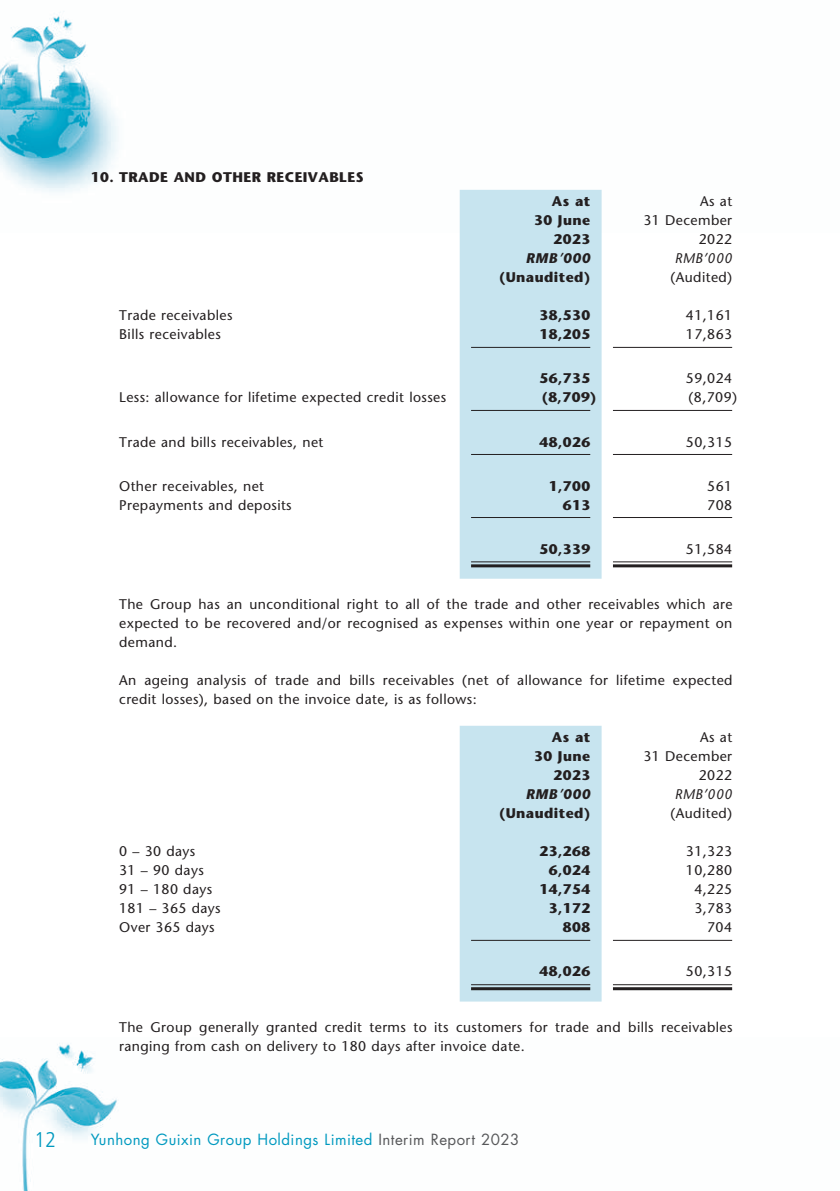
<style>
.page{position:relative;width:840px;height:1191px;background:#fff}
.page>*{position:absolute;margin:0;border:0;box-sizing:border-box;transform-origin:0 0}
.t1{font:300 21.4px "Frutiger LT Std";color:#0099bf;scale:.9 1}
.t2{font:15px "Futura Std";letter-spacing:.03em;color:#0099bf}
.t3{font:500 14px/19px "Stone Sans Std";letter-spacing:.03em;color:#231f20;text-align:right}
.t4{font:700 14px/19px "Stone Sans Std";letter-spacing:.03em;color:#231f20;text-align:right}
.t5{font:italic 700 14px "Stone Sans Std";letter-spacing:.03em;color:#231f20}
.t6{font:italic 500 14px "Stone Sans Std";letter-spacing:.03em;color:#231f20}
.s1{color:#57585a}
</style>
<div class="page">
<img style="left:0;top:1043px;width:117px;height:148px">
<img style="left:0;top:11px;width:602px;height:221px">
<div style="left:459px;top:190px;width:142px;height:388px;background:#c7e4ef"></div>
<hr style="left:471px;top:347px;width:119px;height:1px;background:#231f20">
<hr style="left:612px;top:347px;width:119px;height:1px;background:#231f20">
<hr style="left:471px;top:410px;width:119px;height:1px;background:#231f20">
<hr style="left:612px;top:410px;width:119px;height:1px;background:#231f20">
<hr style="left:471px;top:454px;width:119px;height:1px;background:#231f20">
<hr style="left:612px;top:454px;width:119px;height:1px;background:#231f20">
<hr style="left:471px;top:517px;width:119px;height:1px;background:#231f20">
<hr style="left:612px;top:517px;width:119px;height:1px;background:#231f20">
<hr style="left:471px;top:561px;width:119px;height:1px;background:#231f20">
<hr style="left:471px;top:564px;width:119px;height:3px;background:#231f20">
<hr style="left:612px;top:561px;width:119px;height:1px;background:#231f20">
<hr style="left:612px;top:564px;width:119px;height:3px;background:#231f20">
<div style="left:459px;top:725px;width:142px;height:276px;background:#c7e4ef"></div>
<hr style="left:471px;top:940px;width:119px;height:1px;background:#231f20">
<hr style="left:612px;top:940px;width:119px;height:1px;background:#231f20">
<hr style="left:471px;top:984px;width:119px;height:1px;background:#231f20">
<hr style="left:471px;top:987px;width:119px;height:3px;background:#231f20">
<hr style="left:612px;top:984px;width:119px;height:1px;background:#231f20">
<hr style="left:612px;top:987px;width:119px;height:3px;background:#231f20">
<p class="t4" style="left:91px;top:167px;width:274px">10. TRADE AND OTHER RECEIVABLES</p>
<p class="t4" style="left:534px;top:192px;width:58px">As at<br>30 June<br>2023</p>
<p class="t3" style="left:643px;top:192px;width:90px">As at<br>31 December<br>2022</p>
<p class="t5" style="left:525px;top:250px;width:66px">RMB’000</p>
<p class="t6" style="left:674px;top:250px;width:59px">RMB’000</p>
<p class="t4" style="left:498px;top:268px;width:93px">(Unaudited)</p>
<p class="t3" style="left:670px;top:268px;width:63px">(Audited)</p>
<p class="t3" style="left:119px;top:306px;width:115px">Trade receivables</p>
<p class="t4" style="left:539px;top:306px;width:52px">38,530</p>
<p class="t3" style="left:685px;top:306px;width:48px">41,161</p>
<p class="t3" style="left:119px;top:325px;width:103px">Bills receivables</p>
<p class="t4" style="left:539px;top:325px;width:52px">18,205</p>
<p class="t3" style="left:685px;top:325px;width:48px">17,863</p>
<p class="t4" style="left:539px;top:369px;width:52px">56,735</p>
<p class="t3" style="left:685px;top:369px;width:48px">59,024</p>
<p class="t3" style="left:119px;top:388px;width:328px">Less: allowance for lifetime expected credit losses</p>
<p class="t4" style="left:541px;top:388px;width:56px">(8,709)</p>
<p class="t3" style="left:688px;top:388px;width:50px">(8,709)</p>
<p class="t3" style="left:119px;top:432px;width:205px">Trade and bills receivables, net</p>
<p class="t4" style="left:539px;top:432px;width:52px">48,026</p>
<p class="t3" style="left:685px;top:432px;width:48px">50,315</p>
<p class="t3" style="left:119px;top:476px;width:146px">Other receivables, net</p>
<p class="t4" style="left:548px;top:476px;width:43px">1,700</p>
<p class="t3" style="left:706px;top:476px;width:26px">561</p>
<p class="t3" style="left:119px;top:495px;width:174px">Prepayments and deposits</p>
<p class="t4" style="left:562px;top:495px;width:29px">613</p>
<p class="t3" style="left:706px;top:495px;width:26px">708</p>
<p class="t4" style="left:539px;top:539px;width:52px">50,339</p>
<p class="t3" style="left:685px;top:539px;width:48px">51,584</p>
<p class="t3" style="left:119px;top:595px;width:614px;text-align:justify">The Group has an unconditional right to all of the trade and other receivables which are expected to be recovered and/or recognised as expenses within one year or repayment on demand.</p>
<p class="t3" style="left:119px;top:671px;width:614px;text-align:left">An ageing analysis of trade and bills receivables (net of allowance for lifetime expected credit losses), based on the invoice date, is as follows:</p>
<p class="t4" style="left:534px;top:728px;width:58px">As at<br>30 June<br>2023</p>
<p class="t3" style="left:643px;top:728px;width:90px">As at<br>31 December<br>2022</p>
<p class="t5" style="left:525px;top:786px;width:66px">RMB’000</p>
<p class="t6" style="left:674px;top:786px;width:59px">RMB’000</p>
<p class="t4" style="left:498px;top:804px;width:93px">(Unaudited)</p>
<p class="t3" style="left:670px;top:804px;width:63px">(Audited)</p>
<p class="t3" style="left:119px;top:842px;width:78px">0 – 30 days</p>
<p class="t4" style="left:539px;top:842px;width:52px">23,268</p>
<p class="t3" style="left:685px;top:842px;width:48px">31,323</p>
<p class="t3" style="left:119px;top:861px;width:86px">31 – 90 days</p>
<p class="t4" style="left:548px;top:861px;width:43px">6,024</p>
<p class="t3" style="left:685px;top:861px;width:48px">10,280</p>
<p class="t3" style="left:119px;top:880px;width:94px">91 – 180 days</p>
<p class="t4" style="left:539px;top:880px;width:52px">14,754</p>
<p class="t3" style="left:694px;top:880px;width:39px">4,225</p>
<p class="t3" style="left:119px;top:899px;width:103px">181 – 365 days</p>
<p class="t4" style="left:548px;top:899px;width:43px">3,172</p>
<p class="t3" style="left:694px;top:899px;width:39px">3,783</p>
<p class="t3" style="left:119px;top:918px;width:97px">Over 365 days</p>
<p class="t4" style="left:562px;top:918px;width:29px">808</p>
<p class="t3" style="left:706px;top:918px;width:26px">704</p>
<p class="t4" style="left:539px;top:962px;width:52px">48,026</p>
<p class="t3" style="left:685px;top:962px;width:48px">50,315</p>
<p class="t3" style="left:119px;top:1017px;width:614px;text-align:left">The Group generally granted credit terms to its customers for trade and bills receivables ranging from cash on delivery to 180 days after invoice date.</p>
<h1 class="t1" style="left:35px;top:1127px;width:25px">12</h1>
<p class="t2" style="left:91px;top:1130px;width:430px">Yunhong Guixin Group Holdings Limited <span class="s1">Interim Report 2023</span></p>
</div>
